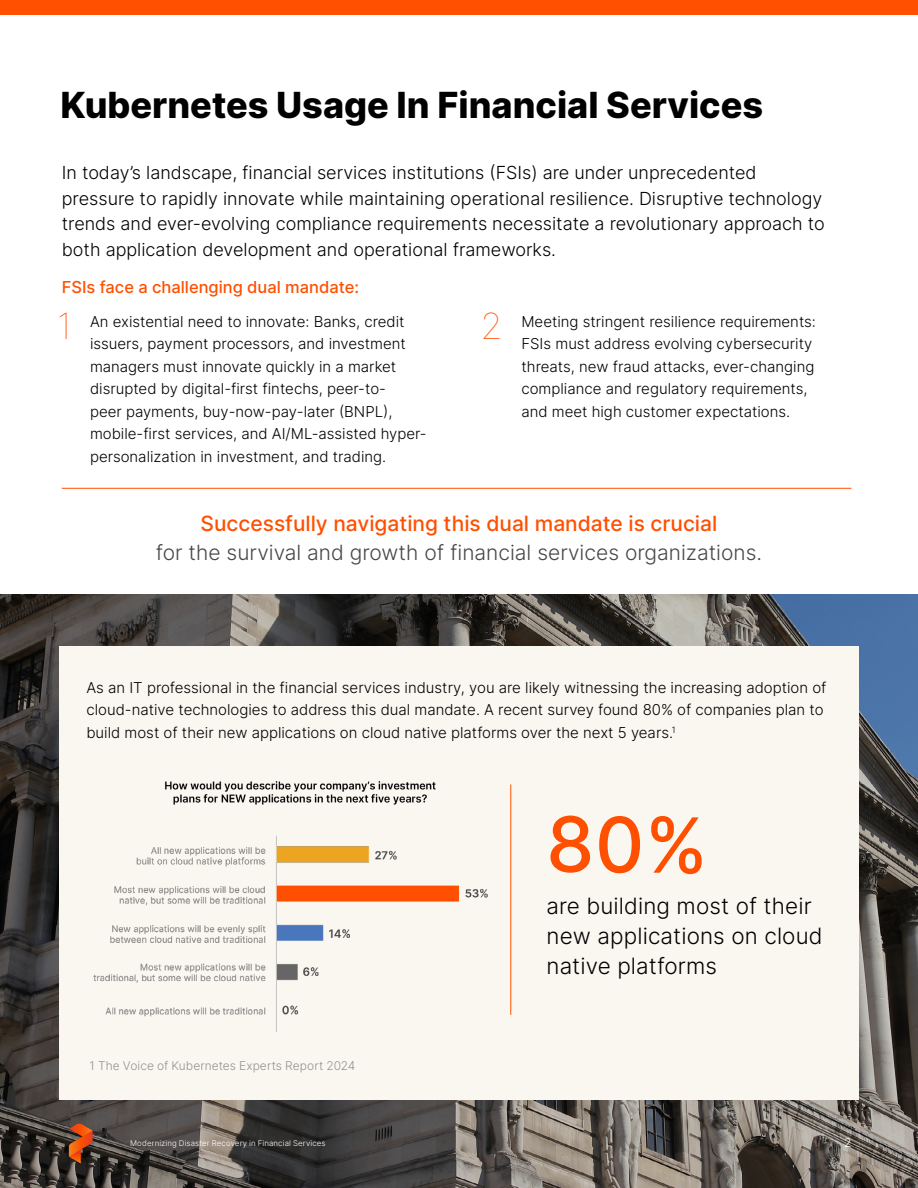
<style>
.page{position:relative;width:918px;height:1188px;background:#fff}
.page>*{position:absolute;margin:0;border:0;box-sizing:border-box;transform-origin:0 0}
.t1{font:800 36px "Inter";color:#000}
.t2{font:100 36px "Inter";color:#fe5000}
.t3{font:300 22.5px/30px "Inter";letter-spacing:.005em;color:#000}
.t4{font:300 21px "Inter";color:#474747}
.t5{font:500 21px "Inter";color:#fe5000}
.t6{font:300 18px/25.5px "Inter";color:#000}
.t7{font:500 16.5px "Inter";color:#fe5000}
.t8{font:300 15px/22.5px "Inter";color:#000}
.t9{font:300 12px "Inter";letter-spacing:.005em;color:#919191}
.t10{font:300 12px "Inter";color:#fff}
.t11{font:300 7.8px "Inter";letter-spacing:.015em;color:#fff}
</style>
<div class="page">
<svg style="left:0;top:594px;width:918px;height:594px;background:#525151"></svg>
<div style="left:0;top:0;width:918px;height:14px;background:#fe5000"></div>
<div style="left:59px;top:646px;width:800px;height:454px;background:#faf7f1"></div>
<img style="left:94px;top:781px;width:394px;height:250px">
<hr style="left:511px;top:784px;width:1px;height:231px;background:#fe5000">
<hr style="left:62px;top:488px;width:789px;height:1px;background:#fe5000">
<img style="left:61px;top:1118px;width:38px;height:55px">
<h1 class="t1" style="left:61px;top:78px;width:704px">Kubernetes Usage In Financial Services</h1>
<p class="t6" style="left:62px;top:160px;width:764px">In today’s landscape, financial services institutions (FSIs) are under unprecedented pressure to rapidly innovate while maintaining operational resilience. Disruptive technology trends and ever-evolving compliance requirements necessitate a revolutionary approach to both application development and operational frameworks.</p>
<p class="t7" style="left:62px;top:275px;width:299px">FSIs face a challenging dual mandate:</p>
<h1 class="t2" style="left:58px;top:301px;width:16px">1</h1>
<h1 class="t2" style="left:481px;top:301px;width:24px">2</h1>
<p class="t8" style="left:90px;top:310px;width:338px">An existential need to innovate: Banks, credit issuers, payment processors, and investment managers must innovate quickly in a market disrupted by digital-first fintechs, peer-to-<br>peer payments, buy-now-pay-later (BNPL), mobile-first services, and AI/ML-assisted hyper&shy;personalization in investment, and trading.</p>
<p class="t8" style="left:521px;top:310px;width:296px">Meeting stringent resilience requirements:<br>FSIs must address evolving cybersecurity threats, new fraud attacks, ever-changing compliance and regulatory requirements, and meet high customer expectations.</p>
<h3 class="t5" style="left:201px;top:508px;width:518px">Successfully navigating this dual mandate is crucial</h3>
<h3 class="t4" style="left:156px;top:537px;width:608px">for the survival and growth of financial services organizations.</h3>
<p class="t8" style="left:86px;top:676px;width:742px">As an IT professional in the financial services industry, you are likely witnessing the increasing adoption of cloud-native technologies to address this dual mandate. A recent survey found 80% of companies plan to build most of their new applications on cloud native platforms over the next 5 years.<sup>1</sup></p>
<p class="t9" style="left:90px;top:1057px;width:267px">1 The Voice of Kubernetes Experts Report 2024</p>
<h2 class="t3" style="left:547px;top:890px;width:278px">are building most of their new applications on cloud native platforms</h2>
<p class="t11" style="left:130px;top:1137px;width:197px">Modernizing Disaster Recovery in Financial Services</p>
<p class="t10" style="left:844px;top:1135px;width:9px">2</p>
</div>
